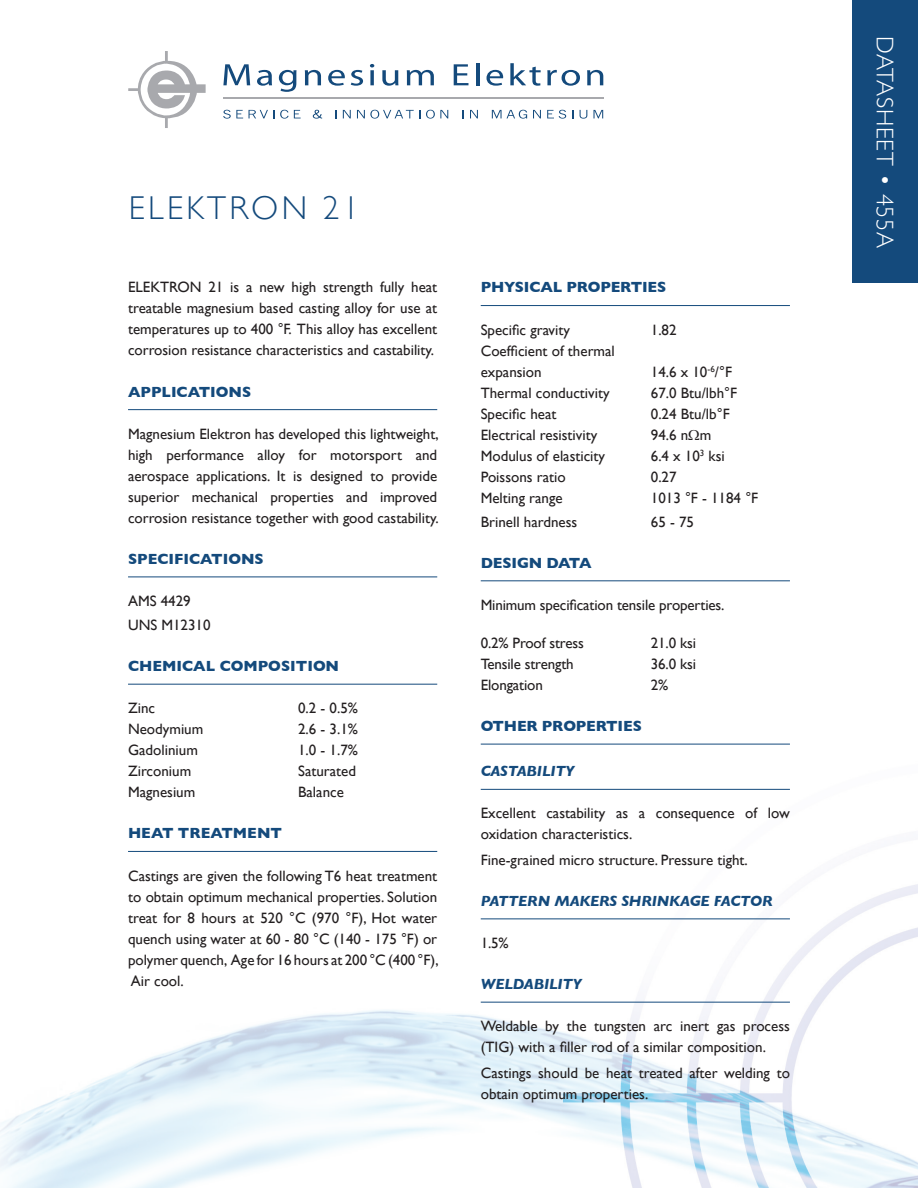
<style>
.page{position:relative;width:918px;height:1188px;background:#fff}
.page>*{position:absolute;margin:0;border:0;box-sizing:border-box;transform-origin:0 0}
.Document_Header{font:300 33px "Gill Sans";letter-spacing:.1em;color:#144a7c}
.Body_Copy{font:300 24px "Gill Sans";letter-spacing:.03em;color:#fff}
.Body_Copy-2{font:15px/21px "Gill Sans";color:#231f20}
.Main_Head{font:700 15px "Gill Sans";letter-spacing:-.01em;color:#144a7c}
.Sub_Head{font:italic 700 15px "Gill Sans";letter-spacing:-.01em;color:#144a7c}
</style>
<div class="page">
<img style="left:0;top:743px;width:918px;height:445px">
<div style="left:852px;top:0;width:66px;height:282px;background:#144a7c"></div>
<hr style="left:128px;top:409px;width:309px;height:1px;background:#144a7c">
<hr style="left:128px;top:577px;width:309px;height:1px;background:#144a7c">
<hr style="left:128px;top:684px;width:309px;height:1px;background:#144a7c">
<hr style="left:128px;top:851px;width:309px;height:1px;background:#144a7c">
<hr style="left:481px;top:305px;width:309px;height:1px;background:#144a7c">
<hr style="left:481px;top:580px;width:309px;height:1px;background:#144a7c">
<hr style="left:481px;top:744px;width:309px;height:1px;background:#144a7c">
<hr style="left:481px;top:789px;width:309px;height:1px;background:#144a7c">
<hr style="left:481px;top:919px;width:309px;height:1px;background:#144a7c">
<hr style="left:481px;top:1002px;width:309px;height:1px;background:#144a7c">
<svg style="left:128px;top:51px;width:78px;height:77px"></svg>
<svg style="left:223px;top:64px;width:27px;height:21px"></svg>
<svg style="left:257px;top:70px;width:15px;height:16px"></svg>
<svg style="left:279px;top:70px;width:18px;height:22px"></svg>
<svg style="left:305px;top:70px;width:16px;height:15px"></svg>
<svg style="left:328px;top:70px;width:17px;height:16px"></svg>
<svg style="left:351px;top:70px;width:12px;height:16px"></svg>
<svg style="left:370px;top:70px;width:4px;height:15px"></svg>
<svg style="left:370px;top:64px;width:4px;height:3px"></svg>
<svg style="left:382px;top:70px;width:16px;height:16px"></svg>
<svg style="left:407px;top:70px;width:27px;height:15px"></svg>
<svg style="left:454px;top:64px;width:14px;height:21px"></svg>
<hr style="left:476px;top:63px;width:3px;height:22px;background:#144a7c">
<svg style="left:487px;top:70px;width:16px;height:16px"></svg>
<svg style="left:510px;top:63px;width:31px;height:23px"></svg>
<svg style="left:547px;top:70px;width:33px;height:16px"></svg>
<svg style="left:587px;top:70px;width:16px;height:15px"></svg>
<hr style="left:224px;top:97px;width:380px;height:2px;background:#a8a9ad">
<svg style="left:223px;top:110px;width:20px;height:9px"></svg>
<svg style="left:249px;top:110px;width:25px;height:8px"></svg>
<svg style="left:280px;top:110px;width:21px;height:9px"></svg>
<svg style="left:313px;top:110px;width:9px;height:9px"></svg>
<svg style="left:343px;top:110px;width:8px;height:8px"></svg>
<svg style="left:357px;top:110px;width:63px;height:9px"></svg>
<svg style="left:426px;top:110px;width:22px;height:9px"></svg>
<svg style="left:470px;top:110px;width:8px;height:8px"></svg>
<svg style="left:492px;top:110px;width:35px;height:9px"></svg>
<svg style="left:533px;top:110px;width:8px;height:8px"></svg>
<svg style="left:547px;top:110px;width:19px;height:9px"></svg>
<svg style="left:580px;top:110px;width:7px;height:9px"></svg>
<svg style="left:594px;top:110px;width:9px;height:8px"></svg>
<p class="Document_Header" style="left:129px;top:189px;width:232px">ELEKTRON 21</p>
<p class="Body_Copy-2" style="left:128px;top:277px;width:311px;text-align:justify">ELEKTRON 21 is a new high strength fully heat treatable magnesium based casting alloy for use at temperatures up to 400 °F. This alloy has excellent corrosion resistance characteristics and castability.</p>
<p class="Main_Head" style="left:128px;top:380px;width:125px">APPLICATIONS</p>
<p class="Body_Copy-2" style="left:128px;top:423px;width:312px;text-align:justify">Magnesium Elektron has developed this lightweight, high performance alloy for motorsport and aerospace applications. It is designed to provide superior mechanical properties and improved corrosion resistance together with good castability.</p>
<p class="Main_Head" style="left:128px;top:547px;width:137px">SPECIFICATIONS</p>
<p class="Body_Copy-2" style="left:128px;top:589px;width:84px;line-height:24px">AMS 4429<br>UNS M12310</p>
<p class="Main_Head" style="left:128px;top:654px;width:213px">CHEMICAL COMPOSITION</p>
<p class="Body_Copy-2" style="left:128px;top:698px;width:29px">Zinc</p>
<p class="Body_Copy-2" style="left:298px;top:698px;width:61px">0.2 - 0.5%</p>
<p class="Body_Copy-2" style="left:128px;top:719px;width:77px">Neodymium</p>
<p class="Body_Copy-2" style="left:298px;top:719px;width:61px">2.6 - 3.1%</p>
<p class="Body_Copy-2" style="left:128px;top:740px;width:71px">Gadolinium</p>
<p class="Body_Copy-2" style="left:298px;top:740px;width:61px">1.0 - 1.7%</p>
<p class="Body_Copy-2" style="left:128px;top:761px;width:65px">Zirconium</p>
<p class="Body_Copy-2" style="left:298px;top:761px;width:59px">Saturated</p>
<p class="Body_Copy-2" style="left:128px;top:782px;width:69px">Magnesium</p>
<p class="Body_Copy-2" style="left:298px;top:782px;width:47px">Balance</p>
<p class="Main_Head" style="left:128px;top:821px;width:156px">HEAT TREATMENT</p>
<p class="Body_Copy-2" style="left:128px;top:865px;width:312px;text-align:justify">Castings are given the following T6 heat treatment to obtain optimum mechanical properties. Solution treat for 8 hours at 520 °C (970 °F), Hot water quench using water at 60 - 80 °C (140 - 175 °F) or polymer quench, Age for 16 hours at 200 °C (400 °F), Air cool.</p>
<p class="Main_Head" style="left:481px;top:275px;width:187px">PHYSICAL PROPERTIES</p>
<p class="Body_Copy-2" style="left:481px;top:319px;width:91px">Specific gravity</p>
<p class="Body_Copy-2" style="left:651px;top:319px;width:27px">1.82</p>
<p class="Body_Copy-2" style="left:481px;top:340px;width:136px">Coefficient of thermal expansion</p>
<p class="Body_Copy-2" style="left:651px;top:361px;width:83px">14.6 x 10<sup>-6</sup>/°F</p>
<p class="Body_Copy-2" style="left:481px;top:382px;width:130px">Thermal conductivity</p>
<p class="Body_Copy-2" style="left:651px;top:382px;width:88px">67.0 Btu/lbh°F</p>
<p class="Body_Copy-2" style="left:481px;top:403px;width:77px">Specific heat</p>
<p class="Body_Copy-2" style="left:651px;top:403px;width:80px">0.24 Btu/lb°F</p>
<p class="Body_Copy-2" style="left:481px;top:424px;width:118px">Electrical resistivity</p>
<p class="Body_Copy-2" style="left:651px;top:424px;width:62px">94.6 n m</p>
<p class="Body_Copy-2" style="left:481px;top:445px;width:126px">Modulus of elasticity</p>
<p class="Body_Copy-2" style="left:651px;top:445px;width:76px">6.4 x 10<sup>3</sup> ksi</p>
<p class="Body_Copy-2" style="left:481px;top:466px;width:87px">Poissons ratio</p>
<p class="Body_Copy-2" style="left:651px;top:466px;width:27px">0.27</p>
<p class="Body_Copy-2" style="left:481px;top:487px;width:83px">Melting range</p>
<p class="Body_Copy-2" style="left:651px;top:487px;width:109px">1013 °F - 1184 °F</p>
<p class="Body_Copy-2" style="left:481px;top:511px;width:98px">Brinell hardness</p>
<p class="Body_Copy-2" style="left:651px;top:511px;width:45px">65 - 75</p>
<p class="Main_Head" style="left:481px;top:551px;width:112px">DESIGN DATA</p>
<p class="Body_Copy-2" style="left:481px;top:594px;width:245px">Minimum specification tensile properties.</p>
<p class="Body_Copy-2" style="left:481px;top:632px;width:105px">0.2% Proof stress</p>
<p class="Body_Copy-2" style="left:651px;top:632px;width:47px">21.0 ksi</p>
<p class="Body_Copy-2" style="left:481px;top:653px;width:94px">Tensile strength</p>
<p class="Body_Copy-2" style="left:651px;top:653px;width:47px">36.0 ksi</p>
<p class="Body_Copy-2" style="left:481px;top:674px;width:64px">Elongation</p>
<p class="Body_Copy-2" style="left:651px;top:674px;width:19px">2%</p>
<p class="Main_Head" style="left:481px;top:714px;width:163px">OTHER PROPERTIES</p>
<p class="Sub_Head" style="left:481px;top:762px;width:96px">CASTABILITY</p>
<p class="Body_Copy-2" style="left:481px;top:803px;width:311px">Excellent castability as a consequence of low oxidation characteristics.</p>
<p class="Body_Copy-2" style="left:481px;top:849px;width:269px">Fine-grained micro structure. Pressure tight.</p>
<p class="Sub_Head" style="left:481px;top:892px;width:293px">PATTERN MAKERS SHRINKAGE FACTOR</p>
<p class="Body_Copy-2" style="left:481px;top:932px;width:29px">1.5%</p>
<p class="Sub_Head" style="left:481px;top:975px;width:103px">WELDABILITY</p>
<p class="Body_Copy-2" style="left:481px;top:1016px;width:311px">Weldable by the tungsten arc inert gas process (TIG) with a filler rod of a similar composition.</p>
<p class="Body_Copy-2" style="left:481px;top:1062px;width:311px">Castings should be heat treated after welding to obtain optimum properties.</p>
<p class="Body_Copy" style="left:899px;top:36px;width:213px;rotate:90deg">DATASHEET • 455A</p>
</div>
